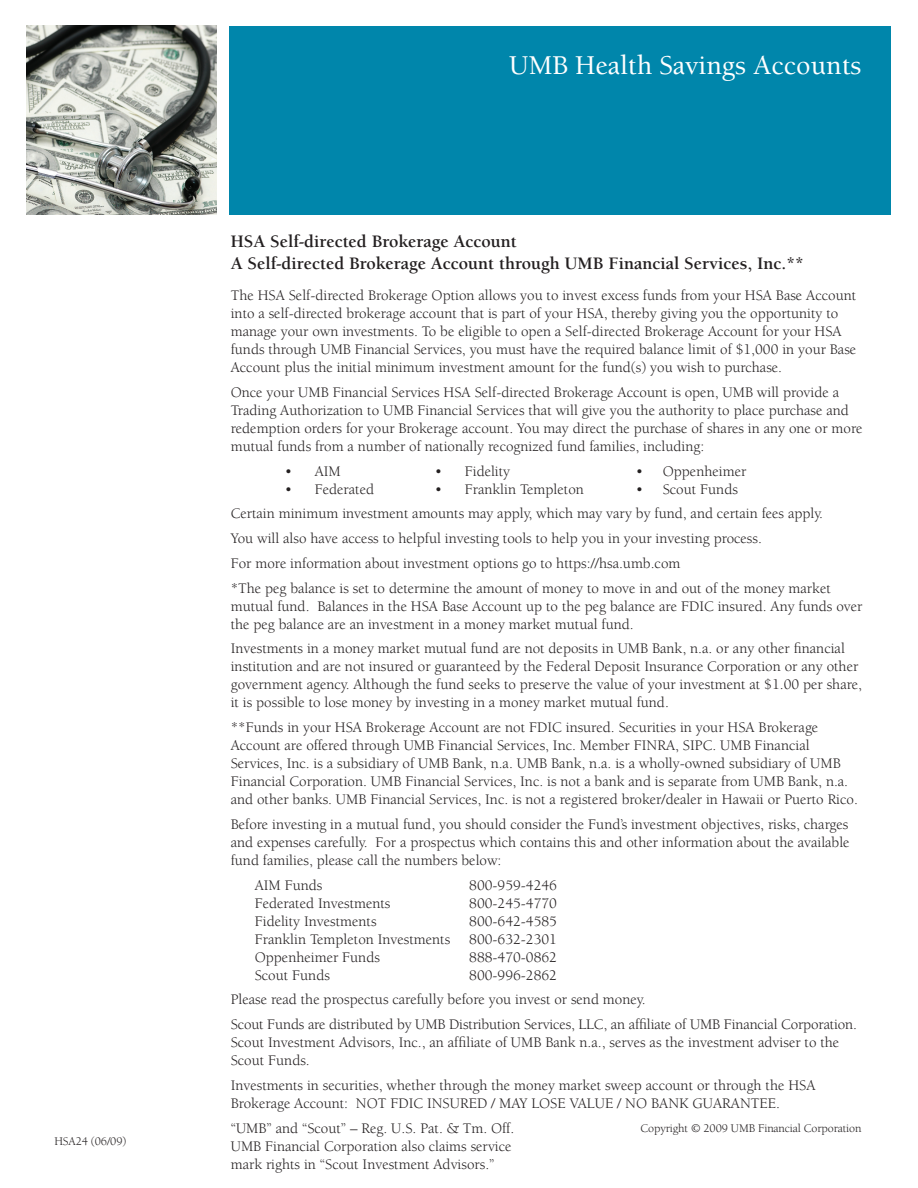
<style>
.page{position:relative;width:918px;height:1188px;background:#fff}
.page>*{position:absolute;margin:0;border:0;box-sizing:border-box;transform-origin:0 0}
.t1{font:500 27.9px "Berkeley";color:#fff}
.t2{font:700 18px/21.6px "Berkeley";color:#231f20}
.t3{font:15px/18px "Berkeley";color:#231f20}
.t4{font:12px "Berkeley";letter-spacing:-.01em;color:#231f20}
</style>
<div class="page">
<div style="left:230px;top:26px;width:661px;height:189px;background:#0086ab"></div>
<img style="left:27px;top:26px;width:189px;height:189px">
<p class="t4" style="left:54px;top:1135px;width:74px">HSA24 (06/09)</p>
<h1 class="t1" style="left:509px;top:50px;width:354px">UMB Health Savings Accounts</h1>
<p class="t2" style="left:231px;top:231px;width:575px">HSA Self-directed Brokerage Account<br>A Self-directed Brokerage Account through UMB Financial Services, Inc.**</p>
<p class="t3" style="left:231px;top:287px;width:627px">The HSA Self-directed Brokerage Option allows you to invest excess funds from your HSA Base Account into a self-directed brokerage account that is part of your HSA, thereby giving you the opportunity to manage your own investments. To be eligible to open a Self-directed Brokerage Account for your HSA funds through UMB Financial Services, you must have the required balance limit of $1,000 in your Base Account plus the initial minimum investment amount for the fund(s) you wish to purchase.</p>
<p class="t3" style="left:231px;top:384px;width:633px">Once your UMB Financial Services HSA Self-directed Brokerage Account is open, UMB will provide a Trading Authorization to UMB Financial Services that will give you the authority to place purchase and redemption orders for your Brokerage account. You may direct the purchase of shares in any one or more mutual funds from a number of nationally recognized fund families, including:</p>
<p class="t3" style="left:285px;top:462px;width:58px">• AIM</p>
<p class="t3" style="left:435px;top:462px;width:77px">• Fidelity</p>
<p class="t3" style="left:636px;top:462px;width:112px">• Oppenheimer</p>
<p class="t3" style="left:285px;top:480px;width:91px">• Federated</p>
<p class="t3" style="left:435px;top:480px;width:151px">• Franklin Templeton</p>
<p class="t3" style="left:231px;top:477px;width:602px;line-height:24.8px;text-indent:405px">• Scout Funds<br>Certain minimum investment amounts may apply, which may vary by fund, and certain fees apply.<br>You will also have access to helpful investing tools to help you in your investing process.<br>For more information about investment options go to https://hsa.umb.com<br>*The peg balance is set to determine the amount of money to move in and out of the money market</p>
<p class="t3" style="left:231px;top:597px;width:633px">mutual fund. Balances in the HSA Base Account up to the peg balance are FDIC insured. Any funds over the peg balance are an investment in a money market mutual fund.</p>
<p class="t3" style="left:231px;top:640px;width:633px">Investments in a money market mutual fund are not deposits in UMB Bank, n.a. or any other financial institution and are not insured or guaranteed by the Federal Deposit Insurance Corporation or any other government agency. Although the fund seeks to preserve the value of your investment at $1.00 per share, it is possible to lose money by investing in a money market mutual fund.</p>
<p class="t3" style="left:231px;top:719px;width:629px">**Funds in your HSA Brokerage Account are not FDIC insured. Securities in your HSA Brokerage Account are offered through UMB Financial Services, Inc. Member FINRA, SIPC. UMB Financial Services, Inc. is a subsidiary of UMB Bank, n.a. UMB Bank, n.a. is a wholly-owned subsidiary of UMB Financial Corporation. UMB Financial Services, Inc. is not a bank and is separate from UMB Bank, n.a. and other banks. UMB Financial Services, Inc. is not a registered broker/dealer in Hawaii or Puerto Rico.</p>
<p class="t3" style="left:231px;top:816px;width:620px;text-align:justify">Before investing in a mutual fund, you should consider the Fund’s investment objectives, risks, charges and expenses carefully. For a prospectus which contains this and other information about the available fund families, please call the numbers below:</p>
<p class="t3" style="left:255px;top:876px;width:69px">AIM Funds</p>
<p class="t3" style="left:469px;top:876px;width:89px">800-959-4246</p>
<p class="t3" style="left:255px;top:894px;width:137px">Federated Investments</p>
<p class="t3" style="left:469px;top:894px;width:89px">800-245-4770</p>
<p class="t3" style="left:255px;top:912px;width:123px">Fidelity Investments</p>
<p class="t3" style="left:469px;top:912px;width:89px">800-642-4585</p>
<p class="t3" style="left:255px;top:930px;width:197px">Franklin Templeton Investments</p>
<p class="t3" style="left:469px;top:930px;width:89px">800-632-2301</p>
<p class="t3" style="left:255px;top:948px;width:127px">Oppenheimer Funds</p>
<p class="t3" style="left:469px;top:948px;width:89px">888-470-0862</p>
<p class="t3" style="left:255px;top:966px;width:77px">Scout Funds</p>
<p class="t3" style="left:231px;top:963px;width:628px;line-height:24.8px;text-indent:238px">800-996-2862<br>Please read the prospectus carefully before you invest or send money.<br>Scout Funds are distributed by UMB Distribution Services, LLC, an affiliate of UMB Financial Corporation.</p>
<p class="t3" style="left:231px;top:1034px;width:610px">Scout Investment Advisors, Inc., an affiliate of UMB Bank n.a., serves as the investment adviser to the<br>Scout Funds.</p>
<p class="t3" style="left:231px;top:1077px;width:586px">Investments in securities, whether through the money market sweep account or through the HSA<br>Brokerage Account: NOT FDIC INSURED / MAY LOSE VALUE / NO BANK GUARANTEE.</p>
<p class="t3" style="left:231px;top:1119px;width:285px">“UMB” and “Scout” – Reg. U.S. Pat. &amp; Tm. Off.<br>UMB Financial Corporation also claims service mark rights in “Scout Investment Advisors.”</p>
<p class="t4" style="left:640px;top:1122px;width:223px">Copyright © 2009 UMB Financial Corporation</p>
</div>
